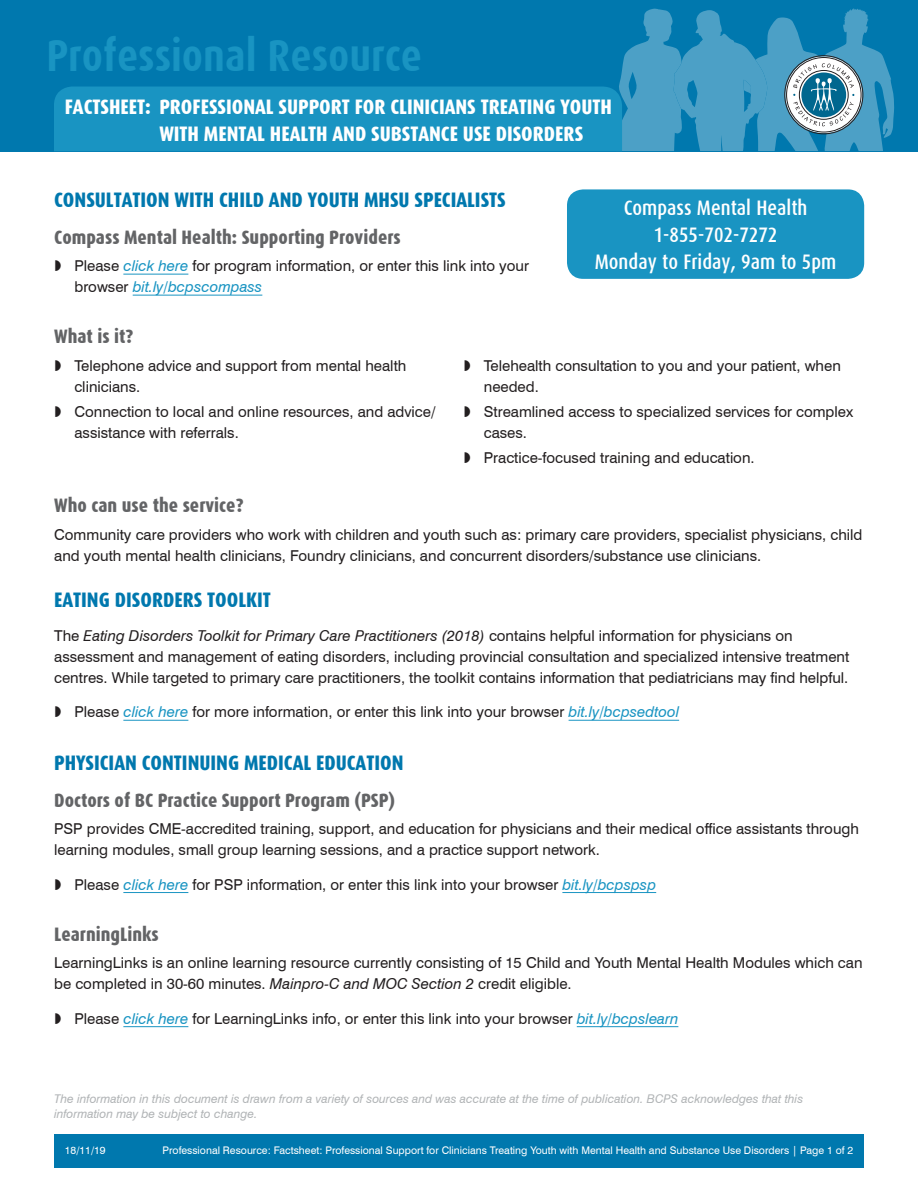
<style>
.page{position:relative;width:918px;height:1188px;background:#fff}
.page>*{position:absolute;margin:0;border:0;box-sizing:border-box;transform-origin:0 0}
.t1{font:700 45px "Dax Condensed";color:#1994c2}
.H3_blue{font:800 21px "Dax Condensed";color:#0078ae}
.t2{font:800 21px/27px "Dax Condensed";color:#fff}
.white_Callout{font:500 21px "Dax Condensed";color:#fff}
.H4_-_black{font:800 19.5px "Dax Condensed";color:#636466}
.t3{font:15px/21px "Swiss 721 BT";color:#231f20}
.Disclaimer{font:italic 12px/15px "Swiss 721 BT";color:#b1b4b6}
.t4{font:10.5px "Swiss 721 BT";color:#fff}
.s1{font-style:italic;color:#1994c2}
.s2{font-style:italic}
</style>
<div class="page">
<div style="left:0;top:0;width:918px;height:151px;background:#0078ae"></div>
<svg style="left:54px;top:8px;width:840px;height:143px"></svg>
<hr style="left:123px;top:274px;width:65px;height:1px;background:#1994c2">
<hr style="left:133px;top:295px;width:129px;height:1px;background:#1994c2">
<hr style="left:123px;top:720px;width:65px;height:1px;background:#1994c2">
<hr style="left:569px;top:720px;width:110px;height:1px;background:#1994c2">
<hr style="left:123px;top:892px;width:65px;height:1px;background:#1994c2">
<hr style="left:562px;top:892px;width:94px;height:1px;background:#1994c2">
<hr style="left:123px;top:1026px;width:65px;height:1px;background:#1994c2">
<hr style="left:577px;top:1026px;width:101px;height:1px;background:#1994c2">
<div style="left:567px;top:189px;width:297px;height:90px;background:#1994c2;border-radius:16px"></div>
<div style="left:54px;top:1134px;width:810px;height:34px;background:#0078ae"></div>
<h1 class="t1" style="left:46px;top:31px;width:377px">Professional Resource</h1>
<h2 class="t2" style="left:159px;top:94px;width:454px;text-indent:-94px">FACTSHEET: PROFESSIONAL SUPPORT FOR CLINICIANS TREATING YOUTH<br>WITH MENTAL HEALTH AND SUBSTANCE USE DISORDERS</h2>
<h3 class="H3_blue" style="left:54px;top:188px;width:453px">CONSULTATION WITH CHILD AND YOUTH MHSU SPECIALISTS</h3>
<p class="H4_-_black" style="left:54px;top:226px;width:348px">Compass Mental Health: Supporting Providers</p>
<p class="t3" style="left:74px;top:255px;width:456px">Please <span class="s1">click here</span> for program information, or enter this link into your browser <span class="s1">bit.ly/bcpscompass</span></p>
<p class="H4_-_black" style="left:54px;top:326px;width:81px">What is it?</p>
<p class="t3" style="left:74px;top:355px;width:334px">Telephone advice and support from mental health clinicians.</p>
<p class="t3" style="left:74px;top:401px;width:363px">Connection to local and online resources, and advice/ assistance with referrals.</p>
<p class="white_Callout" style="left:624px;top:196px;width:185px">Compass Mental Health</p>
<p class="white_Callout" style="left:654px;top:223px;width:125px">1-855-702-7272</p>
<p class="white_Callout" style="left:595px;top:250px;width:243px">Monday to Friday, 9am to 5pm</p>
<p class="t3" style="left:484px;top:355px;width:359px">Telehealth consultation to you and your patient, when needed.</p>
<p class="t3" style="left:484px;top:401px;width:371px">Streamlined access to specialized services for complex cases.</p>
<p class="t3" style="left:484px;top:447px;width:272px">Practice-focused training and education.</p>
<p class="H4_-_black" style="left:54px;top:495px;width:191px">Who can use the service?</p>
<p class="t3" style="left:54px;top:524px;width:810px">Community care providers who work with children and youth such as: primary care providers, specialist physicians, child and youth mental health clinicians, Foundry clinicians, and concurrent disorders/substance use clinicians.</p>
<h3 class="H3_blue" style="left:54px;top:588px;width:218px">EATING DISORDERS TOOLKIT</h3>
<p class="t3" style="left:54px;top:625px;width:797px">The <span class="s2">Eating Disorders Toolkit for Primary Care Practitioners (2018)</span> contains helpful information for physicians on assessment and management of eating disorders, including provincial consultation and specialized intensive treatment centres. While targeted to primary care practitioners, the toolkit contains information that pediatricians may find helpful.</p>
<p class="t3" style="left:74px;top:701px;width:606px">Please <span class="s1">click here</span> for more information, or enter this link into your browser <span class="s1">bit.ly/bcpsedtool</span></p>
<h3 class="H3_blue" style="left:54px;top:751px;width:351px">PHYSICIAN CONTINUING MEDICAL EDUCATION</h3>
<p class="H4_-_black" style="left:54px;top:789px;width:343px">Doctors of BC Practice Support Program (PSP)</p>
<p class="t3" style="left:54px;top:818px;width:806px">PSP provides CME-accredited training, support, and education for physicians and their medical office assistants through learning modules, small group learning sessions, and a practice support network.</p>
<p class="t3" style="left:74px;top:874px;width:583px">Please <span class="s1">click here</span> for PSP information, or enter this link into your browser <span class="s1">bit.ly/bcpspsp</span></p>
<p class="H4_-_black" style="left:54px;top:923px;width:106px">LearningLinks</p>
<p class="t3" style="left:54px;top:952px;width:810px">LearningLinks is an online learning resource currently consisting of 15 Child and Youth Mental Health Modules which can be completed in 30-60 minutes. <span class="s2">Mainpro-C and MOC Section 2</span> credit eligible.</p>
<p class="t3" style="left:74px;top:1008px;width:605px">Please <span class="s1">click here</span> for LearningLinks info, or enter this link into your browser <span class="s1">bit.ly/bcpslearn</span></p>
<p class="Disclaimer" style="left:54px;top:1091px;width:751px">The information in this document is drawn from a variety of sources and was accurate at the time of publication. BCPS acknowledges that this information may be subject to change.</p>
<p class="t4" style="left:65px;top:1144px;width:42px">18/11/19</p>
<p class="t4" style="left:163px;top:1144px;width:692px">Professional Resource: Factsheet: Professional Support for Clinicians Treating Youth with Mental Health and Substance Use Disorders | Page 1 of 2</p>
</div>
